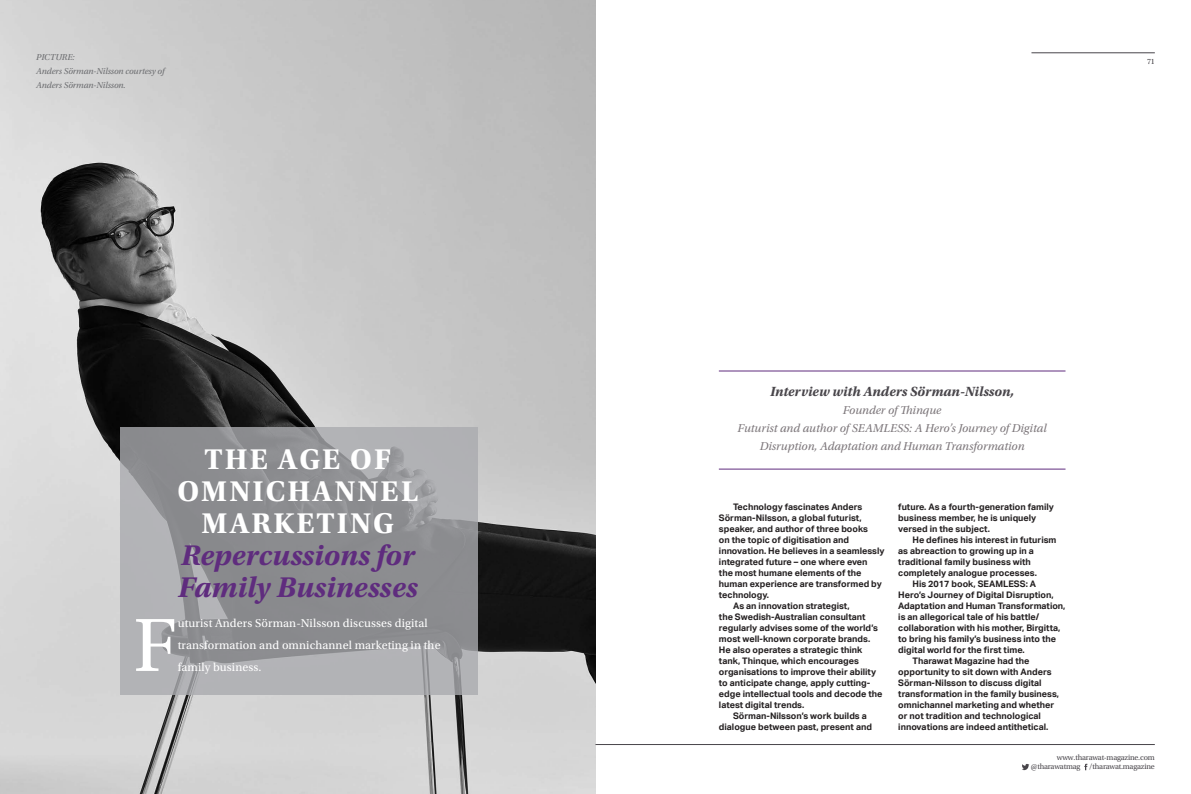
<style>
.page{position:relative;width:1191px;height:794px;background:#fff}
.page>*{position:absolute;margin:0;border:0;box-sizing:border-box;transform-origin:0 0}
.Page_Intro{font:79.4px "Utopia Std";color:#fff}
.Headline_Std{font:italic 700 30px/32px "Utopia Std";color:#5f2c7e}
.Headline_Std-2{font:700 30px/32px "Utopia Std";letter-spacing:.07em;color:#fff;text-align:center}
.Sub_head{font:italic 700 14px "Utopia Std";color:#48454a}
.Sub_head-2{font:italic 12px/18px "Utopia Std";color:#7d777b;text-align:center}
.Page_Intro-2{font:12px/22px "Utopia Std";letter-spacing:.01em;color:#fff}
.Body_Std{font:700 9px/11px "Aktiv Grotesk";color:#231f20}
.t1{font:italic 9px/14px "Utopia Std";letter-spacing:-.01em;color:#6c6d70}
.t2{font:8px/9.6px "Utopia Std";letter-spacing:-.025em;color:#48454a;text-align:right}
</style>
<div class="page">
<img style="left:0;top:0;width:595px;height:794px">
<svg style="left:120px;top:427px;width:357px;height:267px;fill:#8c8d90"></svg>
<hr style="left:719px;top:468px;width:346px;height:1px;background:#5f2c7e">
<hr style="left:719px;top:370px;width:346px;height:1px;background:#5f2c7e">
<hr style="left:1031px;top:52px;width:123px;height:1px;background:#48454a">
<svg style="left:1084px;top:763px;width:3px;height:7px"></svg>
<svg style="left:1022px;top:764px;width:7px;height:6px"></svg>
<hr style="left:595px;top:744px;width:559px;height:1px;background:#48454a">
<p class="t1" style="left:36px;top:50px;width:40px">PICTURE:</p>
<p class="t1" style="left:36px;top:64px;width:130px">Anders Sörman-Nilsson courtesy of<br>Anders Sörman-Nilsson.</p>
<p class="Headline_Std-2" style="left:177px;top:444px;width:242px">THE AGE OF<br>OMNICHANNEL<br>MARKETING</p>
<p class="Headline_Std" style="left:178px;top:540px;width:241px">Repercussions for<br>Family Businesses</p>
<p class="Page_Intro" style="left:133px;top:602px;width:45px">F</p>
<p class="Page_Intro-2" style="left:178px;top:612px;width:264px">uturist Anders Sörman-Nilsson discusses digital transformation and omnichannel marketing in the family business.</p>
<p class="t2" style="left:1147px;top:56px;width:9px">71</p>
<p class="Sub_head" style="left:770px;top:384px;width:246px">Interview with Anders Sörman-Nilsson,</p>
<p class="Sub_head-2" style="left:843px;top:402px;width:100px">Founder of Thinque</p>
<p class="Sub_head-2" style="left:737px;top:420px;width:310px">Futurist and author of SEAMLESS: A Hero’s Journey of Digital<br>Disruption, Adaptation and Human Transformation</p>
<p class="Body_Std" style="left:719px;top:501px;width:167px;text-indent:14px">Technology fascinates Anders<br>Sörman-Nilsson, a global futurist, speaker, and author of three books<br>on the topic of digitisation and innovation. He believes in a seamlessly integrated future – one where even<br>the most humane elements of the human experience are transformed by technology.</p>
<p class="Body_Std" style="left:719px;top:600px;width:165px;text-indent:14px">As an innovation strategist,<br>the Swedish-Australian consultant regularly advises some of the world’s most well-known corporate brands.<br>He also operates a strategic think tank, Thinque, which encourages organisations to improve their ability to anticipate change, apply cutting&shy;edge intellectual tools and decode the latest digital trends.</p>
<p class="Body_Std" style="left:719px;top:710px;width:154px;text-indent:14px">Sörman-Nilsson’s work builds a dialogue between past, present and</p>
<p class="Body_Std" style="left:898px;top:501px;width:157px">future. As a fourth-generation family business member, he is uniquely versed in the subject.</p>
<p class="Body_Std" style="left:898px;top:534px;width:160px;text-indent:14px">He defines his interest in futurism as abreaction to growing up in a traditional family business with completely analogue processes.</p>
<p class="Body_Std" style="left:898px;top:578px;width:169px;text-indent:14px">His 2017 book, SEAMLESS: A Hero’s Journey of Digital Disruption, Adaptation and Human Transformation, is an allegorical tale of his battle/ collaboration with his mother, Birgitta, to bring his family’s business into the digital world for the first time.</p>
<p class="Body_Std" style="left:898px;top:655px;width:162px;text-indent:14px">Tharawat Magazine had the opportunity to sit down with Anders Sörman-Nilsson to discuss digital transformation in the family business, omnichannel marketing and whether or not tradition and technological innovations are indeed antithetical.</p>
<p class="t2" style="left:1030px;top:752px;width:125px">www.tharawat-magazine.com @tharawatmag /tharawat.magazine</p>
</div>
